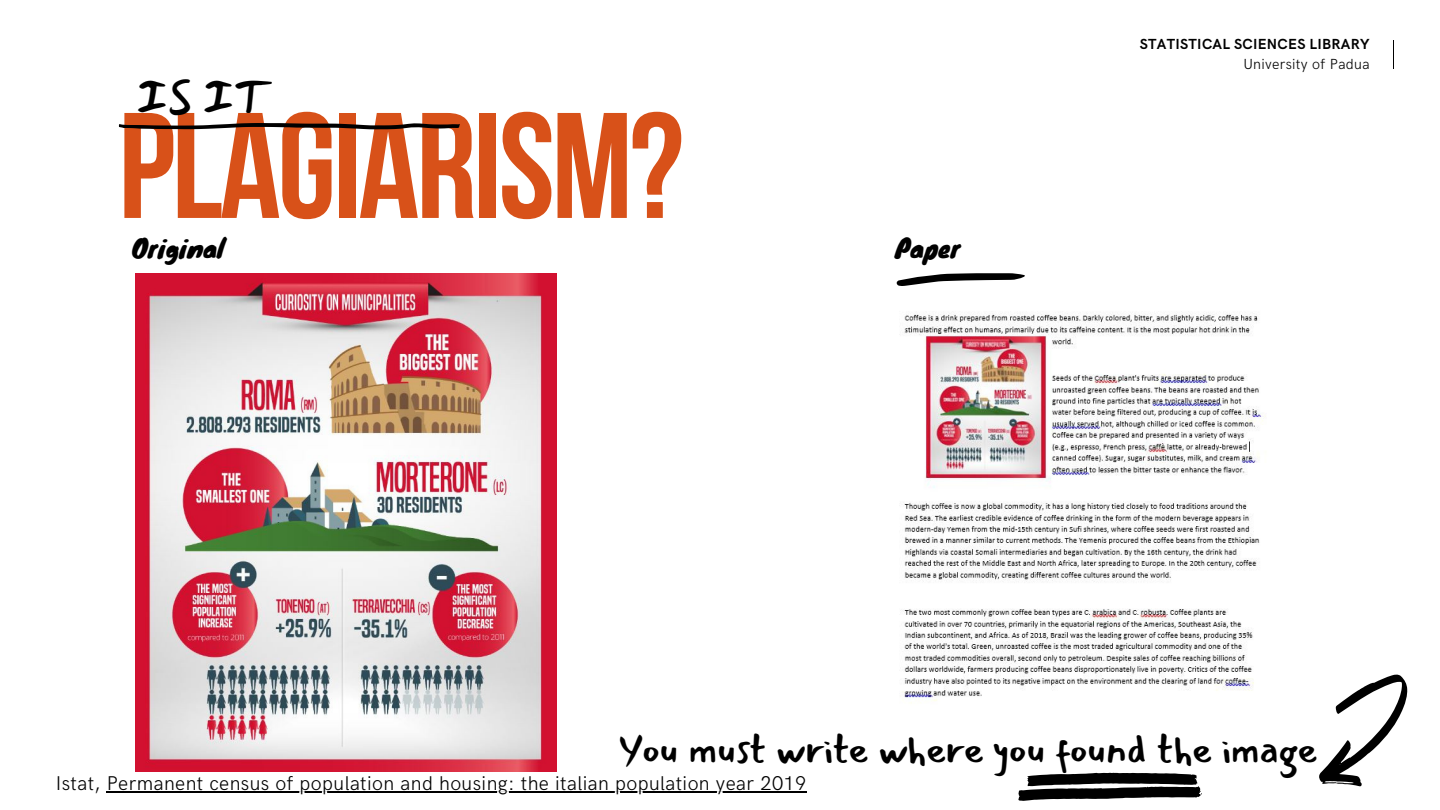
<style>
.page{position:relative;width:1440px;height:810px;background:#fff}
.page>*{position:absolute;margin:0;border:0;box-sizing:border-box;transform-origin:0 0}
.t1{font:150px "Bebas Neue Cyrillic";letter-spacing:-.02em;color:#d85119}
.t2{font:47px "Mansalva";color:#000}
.t3{font:40.2px "Mansalva";color:#000}
.t4{font:25px "Knewave";color:#000}
.t5{font:300 20px "HK Grotesk";letter-spacing:.02em;color:#000}
.t6{font:700 14.6px "HK Grotesk";letter-spacing:.02em;color:#000}
.t7{font:300 14.6px "HK Grotesk";letter-spacing:.02em;color:#000}
</style>
<div class="page">
<svg style="left:118px;top:123px;width:342px;height:7px"></svg>
<svg style="left:1393px;top:41px;width:1px;height:28px"></svg>
<img style="left:136px;top:273px;width:421px;height:499px">
<img style="left:896px;top:282px;width:370px;height:421px">
<svg style="left:897px;top:273px;width:128px;height:13px"></svg>
<svg style="left:1319px;top:674px;width:89px;height:113px"></svg>
<svg style="left:1018px;top:773px;width:184px;height:28px"></svg>
<hr style="left:107px;top:792px;width:700px;height:1px;background:#000">
<h2 class="t2" style="left:136px;top:71px;width:135px">IS IT</h2>
<h1 class="t1" style="left:118px;top:105px;width:567px">PLAGIARISM?</h1>
<p class="t4" style="left:132px;top:228px;width:94px">Original</p>
<p class="t4" style="left:895px;top:228px;width:67px">Paper</p>
<p class="t6" style="left:1140px;top:36px;width:231px">STATISTICAL SCIENCES LIBRARY</p>
<p class="t7" style="left:1243px;top:56px;width:128px">University of Padua</p>
<h3 class="t3" style="left:618px;top:727px;width:700px">You must write where you found the image</h3>
<p class="t5" style="left:56px;top:772px;width:752px">Istat, Permanent census of population and housing: the italian population year 2019</p>
</div>
